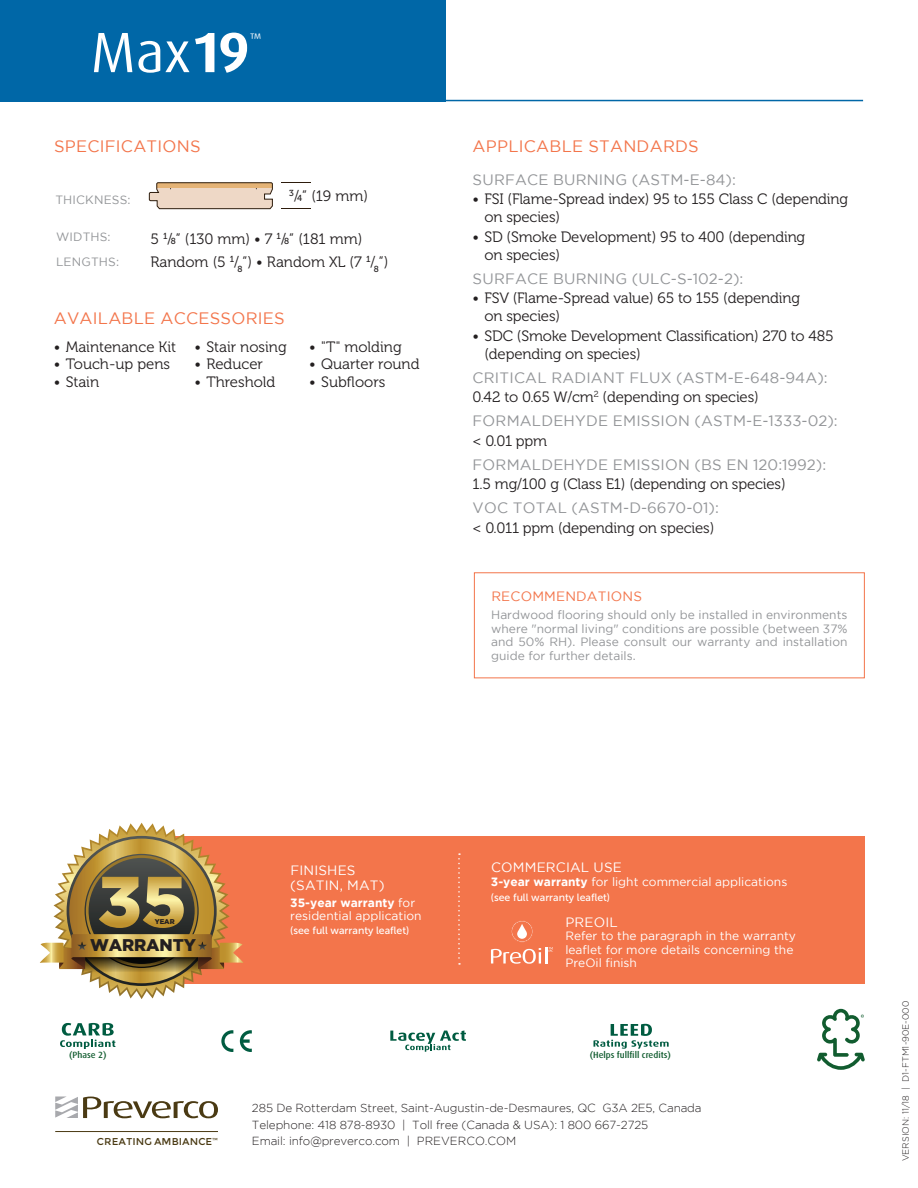
<style>
.page{position:relative;width:918px;height:1188px;background:#fff}
.page>*{position:absolute;margin:0;border:0;box-sizing:border-box;transform-origin:0 0}
.t1{font:57px "Dax";color:#fff}
.t2{font:900 16.95px "Gotham";letter-spacing:-.01em;color:#231f20}
.t3{font:16.5px "Gotham";letter-spacing:.015em;color:#f3754b}
.t4{font:15.3px "Dax";color:#fff}
.t5{font:15px/18px "Museo 300";letter-spacing:-.01em;color:#231f20}
.t6{font:15px "Gotham";letter-spacing:.015em;color:#939598}
.t7{font:13.5px/15px "Gotham";letter-spacing:.015em;color:#fff}
.t8{font:13.5px "Gotham";letter-spacing:.015em;color:#f3754b}
.t9{font:12px/13.5px "Gotham";color:#939598;text-align:justify}
.t10{font:12px/13.5px "Gotham";color:#fff}
.t11{font:300 11.7px/16.5px "Gotham";letter-spacing:-.01em;color:#231f20}
.t12{font:10.5px "Museo Sans 500";color:#fff}
.t13{font:9.9px "Montserrat";color:#4a3a13}
.t14{font:500 9px "Dax";color:#115c2f}
.t15{font:300 9px "Gotham";color:#231f20}
.t16{font:900 6.9px "Gotham";color:#231f20}
.s1{font-weight:700}
.s2{font-family:"Museo 500";font-size:8.7px}
</style>
<div class="page">
<div style="left:0;top:0;width:446px;height:101px;background:#0067a7"></div>
<div style="left:474px;top:572px;width:391px;height:106px;border:1px solid #f3754b"></div>
<hr style="left:0;top:100px;width:863px;height:1px;background:#0067a7">
<svg style="left:55px;top:1096px;width:163px;height:22px"></svg>
<hr style="left:55px;top:1131px;width:163px;height:1px;background:#4a3a13">
<svg style="left:282px;top:208px;width:29px;height:1px"></svg>
<svg style="left:149px;top:182px;width:124px;height:27px;background:#dcc3ac"></svg>
<svg style="left:282px;top:182px;width:29px;height:1px"></svg>
<div style="left:142px;top:836px;width:723px;height:148px;background:#f3754b"></div>
<svg style="left:458px;top:853px;width:2px;height:112px"></svg>
<svg style="left:491px;top:921px;width:62px;height:43px"></svg>
<svg style="left:40px;top:823px;width:203px;height:176px"></svg>
<svg style="left:60px;top:1023px;width:55px;height:26px"></svg>
<svg style="left:240px;top:1030px;width:12px;height:22px"></svg>
<svg style="left:221px;top:1030px;width:12px;height:22px"></svg>
<svg style="left:390px;top:1030px;width:76px;height:22px"></svg>
<svg style="left:593px;top:1024px;width:76px;height:25px"></svg>
<svg style="left:817px;top:1009px;width:48px;height:61px"></svg>
<p class="t1" style="left:91px;top:21px;width:161px">Max<span class="s1">19</span></p>
<p class="t4" style="left:250px;top:30px;width:13px">™</p>
<p class="t3" style="left:54px;top:137px;width:148px">SPECIFICATIONS</p>
<p class="t9" style="left:55px;top:192px;width:77px">THICKNESS:</p>
<p class="t5" style="left:289px;top:187px;width:80px"><sup>3</sup>/<span class="s2">4</span>” (19 mm)</p>
<p class="t9" style="left:56px;top:230px;width:56px">WIDTHS:</p>
<p class="t5" style="left:151px;top:230px;width:213px">5 <sup>1</sup>/<span class="s2">8</span>” (130 mm) • 7 <sup>1</sup>/<span class="s2">8</span>” (181 mm)</p>
<p class="t9" style="left:56px;top:255px;width:65px">LENGTHS:</p>
<p class="t5" style="left:151px;top:253px;width:239px">Random (5 <sup>1</sup>/<sub>8</sub>”) • Random XL (7 <sup>1</sup>/<sub>8</sub>”)</p>
<p class="t3" style="left:54px;top:309px;width:232px">AVAILABLE ACCESSORIES</p>
<p class="t5" style="left:54px;top:338px;width:124px">• Maintenance Kit</p>
<p class="t5" style="left:194px;top:338px;width:94px">• Stair nosing</p>
<p class="t5" style="left:309px;top:338px;width:94px">• "T" molding</p>
<p class="t5" style="left:54px;top:355px;width:118px">• Touch-up pens</p>
<p class="t5" style="left:194px;top:355px;width:70px">• Reducer</p>
<p class="t5" style="left:309px;top:355px;width:112px">• Quarter round</p>
<p class="t5" style="left:54px;top:373px;width:47px">• Stain</p>
<p class="t5" style="left:194px;top:373px;width:82px">• Threshold</p>
<p class="t5" style="left:309px;top:373px;width:78px">• Subfloors</p>
<p class="t3" style="left:473px;top:137px;width:228px">APPLICABLE STANDARDS</p>
<p class="t6" style="left:473px;top:171px;width:265px">SURFACE BURNING (ASTM-E-84):</p>
<p class="t5" style="left:484px;top:190px;width:365px;text-indent:-12px">• FSI (Flame-Spread index) 95 to 155 Class C (depending on species)</p>
<p class="t5" style="left:484px;top:228px;width:322px;text-indent:-12px">• SD (Smoke Development) 95 to 400 (depending on species)</p>
<p class="t6" style="left:473px;top:270px;width:272px">SURFACE BURNING (ULC-S-102-2):</p>
<p class="t5" style="left:484px;top:289px;width:317px;text-indent:-12px">• FSV (Flame-Spread value) 65 to 155 (depending on species)</p>
<p class="t5" style="left:484px;top:327px;width:351px;text-indent:-12px">• SDC (Smoke Development Classification) 270 to 485 (depending on species)</p>
<p class="t6" style="left:473px;top:369px;width:357px">CRITICAL RADIANT FLUX (ASTM-E-648-94A):</p>
<p class="t5" style="left:472px;top:388px;width:288px">0.42 to 0.65 W/cm<sup>2</sup> (depending on species)</p>
<p class="t6" style="left:473px;top:412px;width:367px">FORMALDEHYDE EMISSION (ASTM-E-1333-02):</p>
<p class="t5" style="left:472px;top:432px;width:76px">&lt; 0.01 ppm</p>
<p class="t6" style="left:473px;top:456px;width:355px">FORMALDEHYDE EMISSION (BS EN 120:1992):</p>
<p class="t5" style="left:472px;top:475px;width:315px">1.5 mg/100 g (Class E1) (depending on species)</p>
<p class="t6" style="left:473px;top:499px;width:248px">VOC TOTAL (ASTM-D-6670-01):</p>
<p class="t5" style="left:472px;top:519px;width:243px">&lt; 0.011 ppm (depending on species)</p>
<p class="t8" style="left:491px;top:589px;width:152px">RECOMMENDATIONS</p>
<p class="t9" style="left:491px;top:608px;width:358px">Hardwood flooring should only be installed in environments where "normal living" conditions are possible (between 37% and 50% RH). Please consult our warranty and installation guide for further details.</p>
<p class="t16" style="left:155px;top:918px;width:22px">YEAR</p>
<p class="t2" style="left:90px;top:935px;width:107px">WARRANTY</p>
<p class="t7" style="left:290px;top:863px;width:96px">FINISHES (SATIN, MAT)</p>
<p class="t10" style="left:290px;top:895px;width:133px"><span class="s1">35-year warranty</span> for residential application</p>
<p class="t12" style="left:290px;top:924px;width:121px">(see full warranty leaflet)</p>
<p class="t7" style="left:491px;top:860px;width:132px">COMMERCIAL USE</p>
<p class="t10" style="left:491px;top:875px;width:298px"><span class="s1">3-year warranty</span> for light commercial applications</p>
<p class="t12" style="left:491px;top:891px;width:121px">(see full warranty leaflet)</p>
<p class="t7" style="left:565px;top:914px;width:54px">PREOIL</p>
<p class="t10" style="left:565px;top:929px;width:232px">Refer to the paragraph in the warranty leaflet for more details concerning the<br>PreOil finish</p>
<p class="t14" style="left:69px;top:1050px;width:39px">(Phase 2)</p>
<p class="t14" style="left:590px;top:1050px;width:83px">(Helps fullfill credits)</p>
<p class="t13" style="left:97px;top:1136px;width:123px">CREATING AMBIANCE<sup>™</sup></p>
<p class="t11" style="left:252px;top:1100px;width:451px">285 De Rotterdam Street, Saint-Augustin-de-Desmaures, QC G3A 2E5, Canada</p>
<p class="t11" style="left:252px;top:1116px;width:398px">Telephone: 418 878-8930 | Toll free (Canada &amp; USA): 1 800 667-2725<br>Email: info@preverco.com | PREVERCO.COM</p>
<p class="t15" style="left:901px;top:1161px;width:162px;rotate:-90deg">VERSION: 11/18 | D1-FTM1-90E-000</p>
</div>
